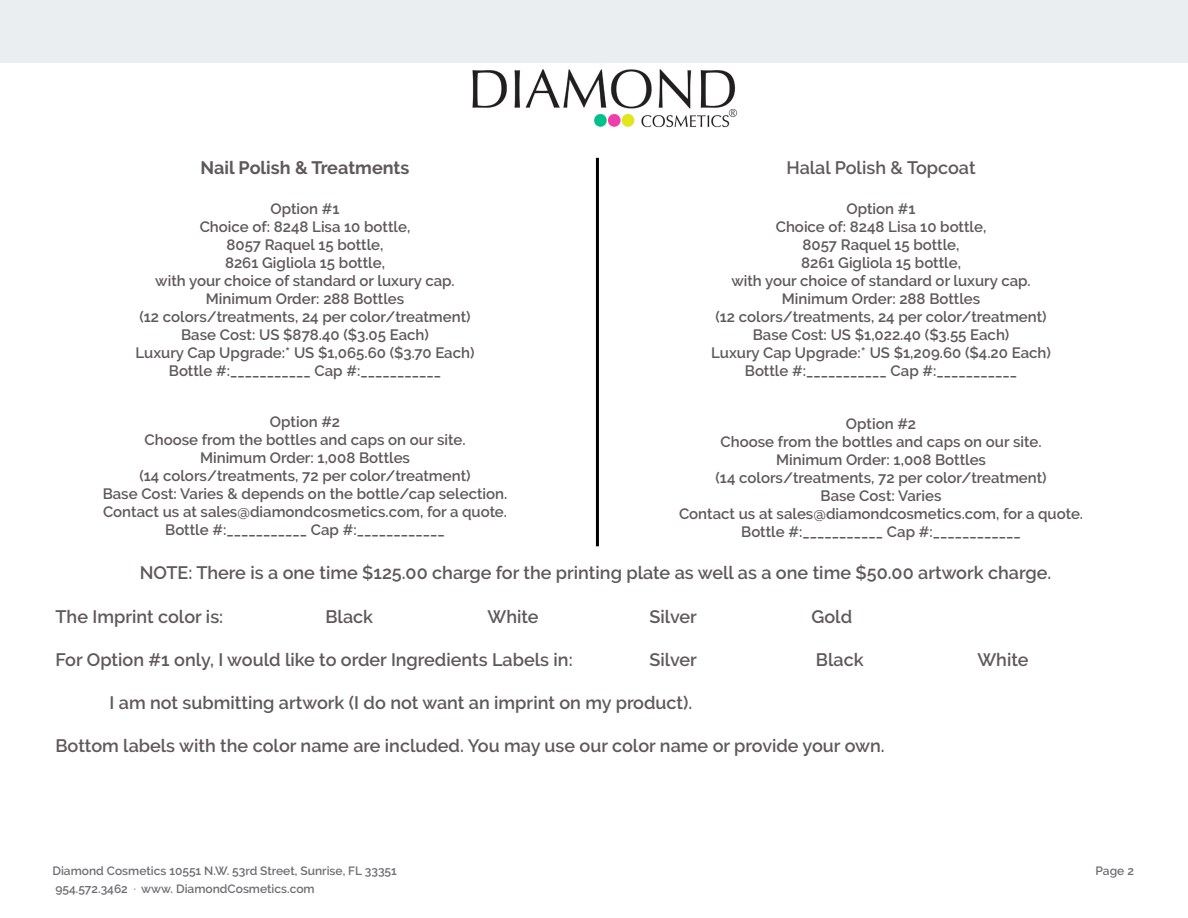
<style>
.page{position:relative;width:1188px;height:918px;background:#fff}
.page>*{position:absolute;margin:0;border:0;box-sizing:border-box;transform-origin:0 0}
.t1{font:600 18px "Raleway";color:#60585b}
.t2{font:700 18px "Raleway";color:#60585b}
.t3{font:600 15px/18px "Raleway";color:#60585b;text-align:center}
.t4{font:600 12px "Raleway";color:#6d6e71}
.s1{font-family:"Minion Pro";font-weight:400}
</style>
<div class="page">
<div style="left:0;top:0;width:1188px;height:63px;background:#eaeef0"></div>
<hr style="left:596px;top:158px;width:3px;height:388px;background:#000">
<img style="left:472px;top:69px;width:266px;height:59px">
<p class="t2" style="left:201px;top:157px;width:210px">Nail Polish &amp; Treatments</p>
<p class="t3" style="left:136px;top:200px;width:340px">Option #1<br>Choice of: 8248 Lisa 10 bottle,<br>8057 Raquel 15 bottle,<br>8261 Gigliola 15 bottle,<br>with your choice of standard or luxury cap.<br>Minimum Order: 288 Bottles<br>(12 colors/treatments, 24 per color/treatment)<br>Base Cost: US $878.40 ($3.05 Each)<br>Luxury Cap Upgrade:* US $1,065.60 ($3.70 Each)<br>Bottle #:___________ Cap #:___________</p>
<p class="t3" style="left:103px;top:413px;width:406px">Option #2<br>Choose from the bottles and caps on our site.<br>Minimum Order: 1,008 Bottles<br>(14 colors/treatments, 72 per color/treatment)<br>Base Cost: Varies &amp; depends on the bottle/cap selection.<br>Contact us at sales@diamondcosmetics.com, for a quote.<br>Bottle #:___________ Cap #:____________</p>
<p class="t1" style="left:786px;top:157px;width:191px">Halal Polish &amp; Topcoat</p>
<p class="t3" style="left:711px;top:199px;width:341px">Option #1<br>Choice of: 8248 Lisa 10 bottle,<br>8057 Raquel 15 bottle,<br>8261 Gigliola 15 bottle,<br>with your choice of standard or luxury cap.<br>Minimum Order: 288 Bottles<br>(12 colors/treatments, 24 per color/treatment)<br>Base Cost: US $1,022.40 ($3.55 Each)<br>Luxury Cap Upgrade:* US $1,209.60 ($4.20 Each)<br>Bottle #:___________ Cap #:___________</p>
<p class="t3" style="left:679px;top:415px;width:406px">Option #2<br>Choose from the bottles and caps on our site.<br>Minimum Order: 1,008 Bottles<br>(14 colors/treatments, 72 per color/treatment)<br>Base Cost: Varies<br>Contact us at sales@diamondcosmetics.com, for a quote.<br>Bottle #:___________ Cap #:____________</p>
<p class="t1" style="left:140px;top:563px;width:913px">NOTE: There is a one time $125.00 charge for the printing plate as well as a one time $50.00 artwork charge.</p>
<p class="t1" style="left:56px;top:606px;width:169px">The Imprint color is:</p>
<p class="t1" style="left:326px;top:606px;width:49px">Black</p>
<p class="t1" style="left:488px;top:606px;width:53px">White</p>
<p class="t1" style="left:650px;top:606px;width:49px">Silver</p>
<p class="t1" style="left:812px;top:606px;width:42px">Gold</p>
<p class="t1" style="left:56px;top:649px;width:519px">For Option #1 only, I would like to order Ingredients Labels in:</p>
<p class="t1" style="left:650px;top:649px;width:49px">Silver</p>
<p class="t1" style="left:816px;top:649px;width:49px">Black</p>
<p class="t1" style="left:977px;top:649px;width:53px">White</p>
<p class="t1" style="left:110px;top:692px;width:584px">I am not submitting artwork (I do not want an imprint on my product).</p>
<p class="t1" style="left:56px;top:736px;width:831px">Bottom labels with the color name are included. You may use our color name or provide your own.</p>
<p class="t4" style="left:53px;top:864px;width:346px">Diamond Cosmetics 10551 N.W. 53rd Street, Sunrise, FL 33351</p>
<p class="t4" style="left:1096px;top:864px;width:40px">Page 2</p>
<p class="t4" style="left:55px;top:882px;width:261px">954.572.3462 <span class="s1">.</span> www. DiamondCosmetics.com</p>
</div>
